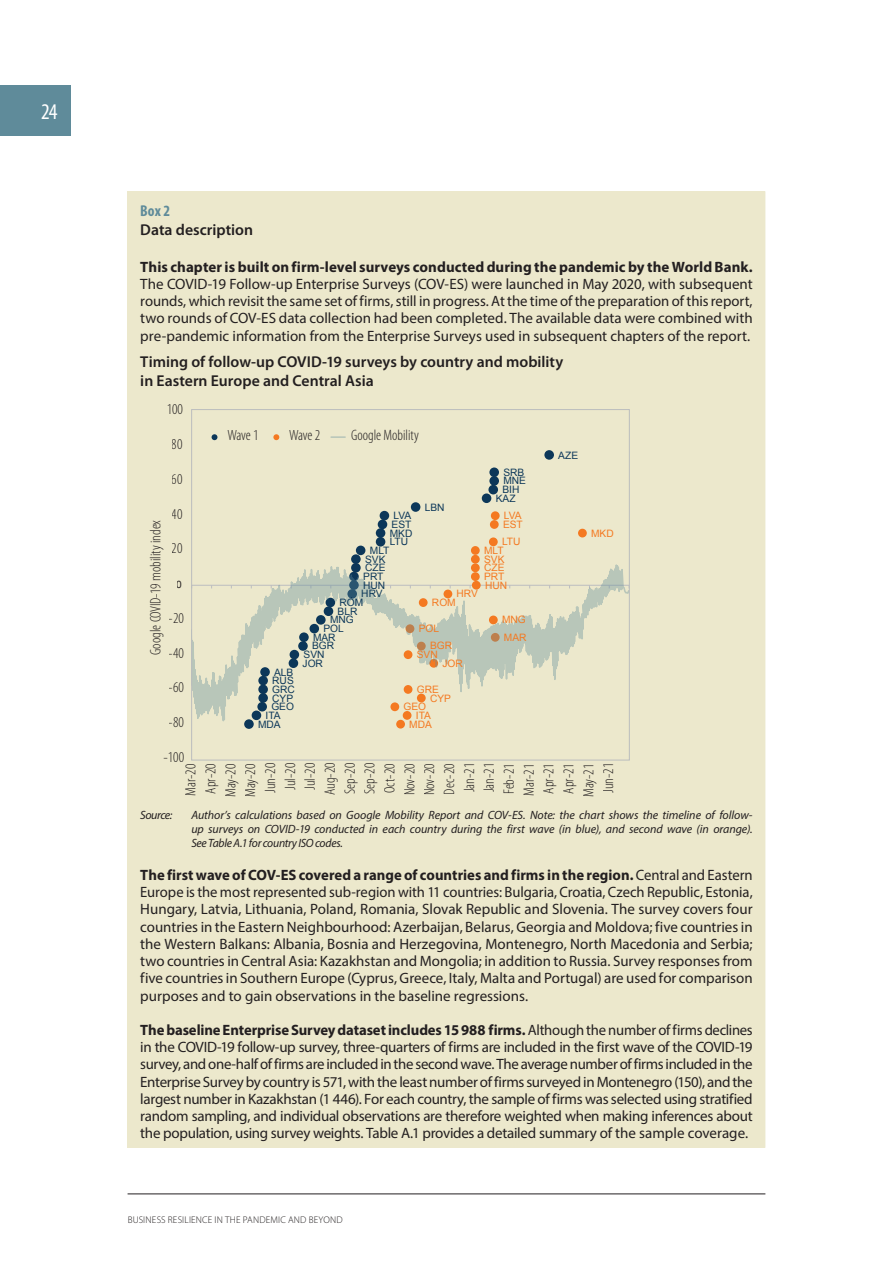
<style>
.page{position:relative;width:893px;height:1263px;background:#fff}
.page>*{position:absolute;margin:0;border:0;box-sizing:border-box;transform-origin:0 0}
.t1{font:condensed 22.5px "Myriad Pro";color:#fff}
._10_FIGURE_TABLE_TIT{font:600 15.75px/18.9px "Myriad Pro";color:#231f20}
.t2{font:300 condensed 15.15px/20px "Myriad Pro";color:#231f20;text-align:center}
._09_TEXT{font:15px/17.2px "Myriad Pro";letter-spacing:-.005em;color:#231f20;text-align:justify}
._12_SOURCES{font:italic 12px/14.2px "Myriad Pro";letter-spacing:-.02em;color:#231f20;text-align:justify}
.t3{font:10.2px "Arial";color:#0c3759}
.t4{font:10.2px/17.4px "Arial";color:#f47921;text-align:center}
.t5{font:10.2px "Arial";color:#231f20}
.t6{font:300 9.75px "Myriad Pro";letter-spacing:.02em;color:#231f20}
.s1{font-weight:700;font-stretch:condensed;color:#5f8b9a}
.s2{font-weight:700}
</style>
<div class="page">
<div style="left:0;top:85px;width:70px;height:50px;background:#5f8b9a"></div>
<hr style="left:128px;top:1193px;width:637px;height:1px;background:#231f20">
<div style="left:128px;top:191px;width:637px;height:957px;background:#ece8cc"></div>
<div style="left:244px;top:719px;width:10px;height:10px;background:#0c3759;border-radius:50%"></div>
<div style="left:351px;top:554px;width:10px;height:10px;background:#0c3759;border-radius:50%"></div>
<div style="left:356px;top:546px;width:9px;height:9px;background:#0c3759;border-radius:50%"></div>
<div style="left:376px;top:537px;width:9px;height:9px;background:#0c3759;border-radius:50%"></div>
<div style="left:376px;top:528px;width:9px;height:10px;background:#0c3759;border-radius:50%"></div>
<div style="left:378px;top:520px;width:9px;height:9px;background:#0c3759;border-radius:50%"></div>
<div style="left:380px;top:511px;width:9px;height:9px;background:#0c3759;border-radius:50%"></div>
<div style="left:411px;top:502px;width:9px;height:10px;background:#0c3759;border-radius:50%"></div>
<div style="left:482px;top:493px;width:9px;height:10px;background:#0c3759;border-radius:50%"></div>
<div style="left:488px;top:485px;width:10px;height:9px;background:#0c3759;border-radius:50%"></div>
<div style="left:489px;top:476px;width:10px;height:10px;background:#0c3759;border-radius:50%"></div>
<div style="left:489px;top:467px;width:10px;height:10px;background:#0c3759;border-radius:50%"></div>
<div style="left:544px;top:450px;width:10px;height:10px;background:#0c3759;border-radius:50%"></div>
<div style="left:396px;top:720px;width:9px;height:8px;background:#f47921;border-radius:50%"></div>
<div style="left:471px;top:546px;width:9px;height:9px;background:#f47921;border-radius:50%"></div>
<div style="left:471px;top:555px;width:9px;height:9px;background:#f47921;border-radius:50%"></div>
<div style="left:489px;top:537px;width:9px;height:9px;background:#f47921;border-radius:50%"></div>
<div style="left:490px;top:520px;width:9px;height:9px;background:#f47921;border-radius:50%"></div>
<div style="left:491px;top:511px;width:9px;height:9px;background:#f47921;border-radius:50%"></div>
<div style="left:578px;top:529px;width:9px;height:8px;background:#f47921;border-radius:50%"></div>
<svg style="left:193px;top:564px;width:434px;height:157px;background:#dddcc3"></svg>
<svg style="left:212px;top:434px;width:5px;height:6px"></svg>
<svg style="left:273px;top:434px;width:6px;height:6px"></svg>
<svg style="left:331px;top:436px;width:14px;height:2px"></svg>
<div style="left:191px;top:409px;width:438px;height:351px;border:1px solid #bbbdbe"></div>
<h1 class="t1" style="left:41px;top:100px;width:18px">24</h1>
<p class="_10_FIGURE_TABLE_TIT" style="left:140px;top:201px;width:114px"><span class="s1">Box 2<br></span>Data description</p>
<p class="_09_TEXT" style="left:140px;top:258px;width:614px"><span class="s2">This chapter is built on firm-level surveys conducted during the pandemic by the World Bank.<br></span>The COVID-19 Follow-up Enterprise Surveys (COV-ES) were launched in May 2020, with subsequent rounds, which revisit the same set of firms, still in progress. At the time of the preparation of this report, two rounds of COV-ES data collection had been completed. The available data were combined with pre-pandemic information from the Enterprise Surveys used in subsequent chapters of the report.</p>
<p class="_10_FIGURE_TABLE_TIT" style="left:140px;top:352px;width:425px">Timing of follow-up COVID-19 surveys by country and mobility in Eastern Europe and Central Asia</p>
<p class="t2" style="left:167px;top:400px;width:18px">100</p>
<p class="t2" style="left:172px;top:434px;width:12px">80</p>
<p class="t2" style="left:227px;top:426px;width:33px">Wave 1</p>
<p class="t2" style="left:289px;top:426px;width:33px">Wave 2</p>
<p class="t2" style="left:351px;top:426px;width:69px">Google Mobility</p>
<p class="t3" style="left:558px;top:448px;width:21px">AZE</p>
<p class="t2" style="left:172px;top:469px;width:12px">60</p>
<p class="t2" style="left:172px;top:504px;width:12px">40</p>
<p class="t2" style="left:146px;top:655px;width:136px;rotate:-90deg">Google COVID-19 mobility index</p>
<p class="t2" style="left:172px;top:539px;width:12px">20</p>
<p class="t5" style="left:177px;top:578px;width:7px">0</p>
<p class="t2" style="left:169px;top:608px;width:17px">-20</p>
<p class="t2" style="left:169px;top:643px;width:17px">-40</p>
<p class="t2" style="left:169px;top:678px;width:17px">-60</p>
<p class="t2" style="left:169px;top:712px;width:17px">-80</p>
<p class="t3" style="left:274px;top:665px;width:21px">ALB</p>
<p class="t3" style="left:272px;top:674px;width:23px">RUS</p>
<p class="t3" style="left:272px;top:683px;width:24px">GRC</p>
<p class="t3" style="left:272px;top:691px;width:22px">CYP</p>
<p class="t3" style="left:271px;top:700px;width:24px">GEO</p>
<p class="t3" style="left:266px;top:709px;width:17px">ITA</p>
<p class="t3" style="left:258px;top:717px;width:24px">MDA</p>
<p class="t3" style="left:503px;top:466px;width:22px">SRB</p>
<p class="t3" style="left:503px;top:474px;width:24px">MNE</p>
<p class="t3" style="left:502px;top:483px;width:19px">BIH</p>
<p class="t3" style="left:496px;top:492px;width:21px">KAZ</p>
<p class="t3" style="left:425px;top:500px;width:21px">LBN</p>
<p class="t3" style="left:393px;top:509px;width:19px">LVA</p>
<p class="t4" style="left:504px;top:507px;width:19px">LVA</p>
<p class="t3" style="left:392px;top:518px;width:21px">EST</p>
<p class="t4" style="left:503px;top:516px;width:21px">EST</p>
<p class="t3" style="left:390px;top:526px;width:24px">MKD</p>
<p class="t3" style="left:390px;top:535px;width:20px">LTU</p>
<p class="t4" style="left:502px;top:533px;width:20px">LTU</p>
<p class="t3" style="left:370px;top:544px;width:21px">MLT</p>
<p class="t4" style="left:484px;top:542px;width:21px">MLT</p>
<p class="t4" style="left:484px;top:568px;width:22px">PRT</p>
<p class="t3" style="left:365px;top:552px;width:22px">SVK</p>
<p class="t4" style="left:484px;top:551px;width:22px">SVK</p>
<p class="t4" style="left:485px;top:576px;width:24px">HUN</p>
<p class="t3" style="left:365px;top:561px;width:22px">CZE</p>
<p class="t4" style="left:484px;top:559px;width:22px">CZE</p>
<p class="t3" style="left:363px;top:570px;width:22px">PRT</p>
<p class="t3" style="left:363px;top:578px;width:24px">HUN</p>
<p class="t3" style="left:361px;top:587px;width:23px">HRV</p>
<p class="t4" style="left:457px;top:585px;width:23px">HRV</p>
<p class="t3" style="left:339px;top:596px;width:25px">ROM</p>
<p class="t4" style="left:432px;top:594px;width:25px">ROM</p>
<p class="t3" style="left:338px;top:604px;width:21px">BLR</p>
<p class="t3" style="left:330px;top:613px;width:25px">MNG</p>
<p class="t4" style="left:502px;top:611px;width:25px">MNG</p>
<p class="t3" style="left:323px;top:622px;width:22px">POL</p>
<p class="t4" style="left:430px;top:620px;width:24px;text-align:left;text-indent:-11px">POL<br>BGR</p>
<p class="t3" style="left:313px;top:630px;width:24px">MAR</p>
<p class="t4" style="left:504px;top:629px;width:24px">MAR</p>
<p class="t3" style="left:312px;top:639px;width:24px">BGR</p>
<p class="t3" style="left:304px;top:648px;width:22px">SVN</p>
<p class="t4" style="left:417px;top:646px;width:22px">SVN</p>
<p class="t3" style="left:303px;top:656px;width:22px">JOR</p>
<p class="t4" style="left:442px;top:655px;width:22px">JOR</p>
<p class="t4" style="left:417px;top:681px;width:24px">GRE</p>
<p class="t4" style="left:430px;top:689px;width:22px">CYP</p>
<p class="t4" style="left:404px;top:698px;width:30px">GEO<br>MDA</p>
<p class="t4" style="left:416px;top:707px;width:17px">ITA</p>
<p class="t4" style="left:591px;top:524px;width:24px">MKD</p>
<p class="t2" style="left:163px;top:747px;width:22px">-100</p>
<p class="t2" style="left:181px;top:797px;width:36px;rotate:-90deg">Mar-20<br>Apr-20<br>May-20<br>May-20<br>Jun-20<br>Jul-20<br>Jul-20<br>Aug-20<br>Sep-20<br>Sep-20<br>Oct-20<br>Nov-20<br>Nov-20<br>Dec-20<br>Jan-21<br>Jan-21<br>Feb-21<br>Mar-21<br>Apr-21<br>Apr-21<br>May-21<br>Jun-21</p>
<p class="_12_SOURCES" style="left:140px;top:807px;width:34px">Source:</p>
<p class="_12_SOURCES" style="left:191px;top:807px;width:563px">Author’s calculations based on Google Mobility Report and COV-ES. Note: the chart shows the timeline of follow&shy;up surveys on COVID-19 conducted in each country during the first wave (in blue), and second wave (in orange).<br>See Table A.1 for country ISO codes.</p>
<p class="_09_TEXT" style="left:140px;top:866px;width:614px"><span class="s2">The first wave of COV-ES covered a range of countries and firms in the region.</span> Central and Eastern Europe is the most represented sub-region with 11 countries: Bulgaria, Croatia, Czech Republic, Estonia, Hungary, Latvia, Lithuania, Poland, Romania, Slovak Republic and Slovenia. The survey covers four countries in the Eastern Neighbourhood: Azerbaijan, Belarus, Georgia and Moldova; five countries in the Western Balkans: Albania, Bosnia and Herzegovina, Montenegro, North Macedonia and Serbia; two countries in Central Asia: Kazakhstan and Mongolia; in addition to Russia. Survey responses from five countries in Southern Europe (Cyprus, Greece, Italy, Malta and Portugal) are used for comparison purposes and to gain observations in the baseline regressions.</p>
<p class="_09_TEXT" style="left:140px;top:1021px;width:614px"><span class="s2">The baseline Enterprise Survey dataset includes 15 988 firms.</span> Although the number of firms declines in the COVID-19 follow-up survey, three-quarters of firms are included in the first wave of the COVID-19 survey, and one-half of firms are included in the second wave. The average number of firms included in the Enterprise Survey by country is 571, with the least number of firms surveyed in Montenegro (150), and the largest number in Kazakhstan (1 446). For each country, the sample of firms was selected using stratified random sampling, and individual observations are therefore weighted when making inferences about the population, using survey weights. Table A.1 provides a detailed summary of the sample coverage.</p>
<p class="t6" style="left:128px;top:1214px;width:217px">BUSINESS RESILIENCE IN THE PANDEMIC AND BEYOND</p>
</div>
